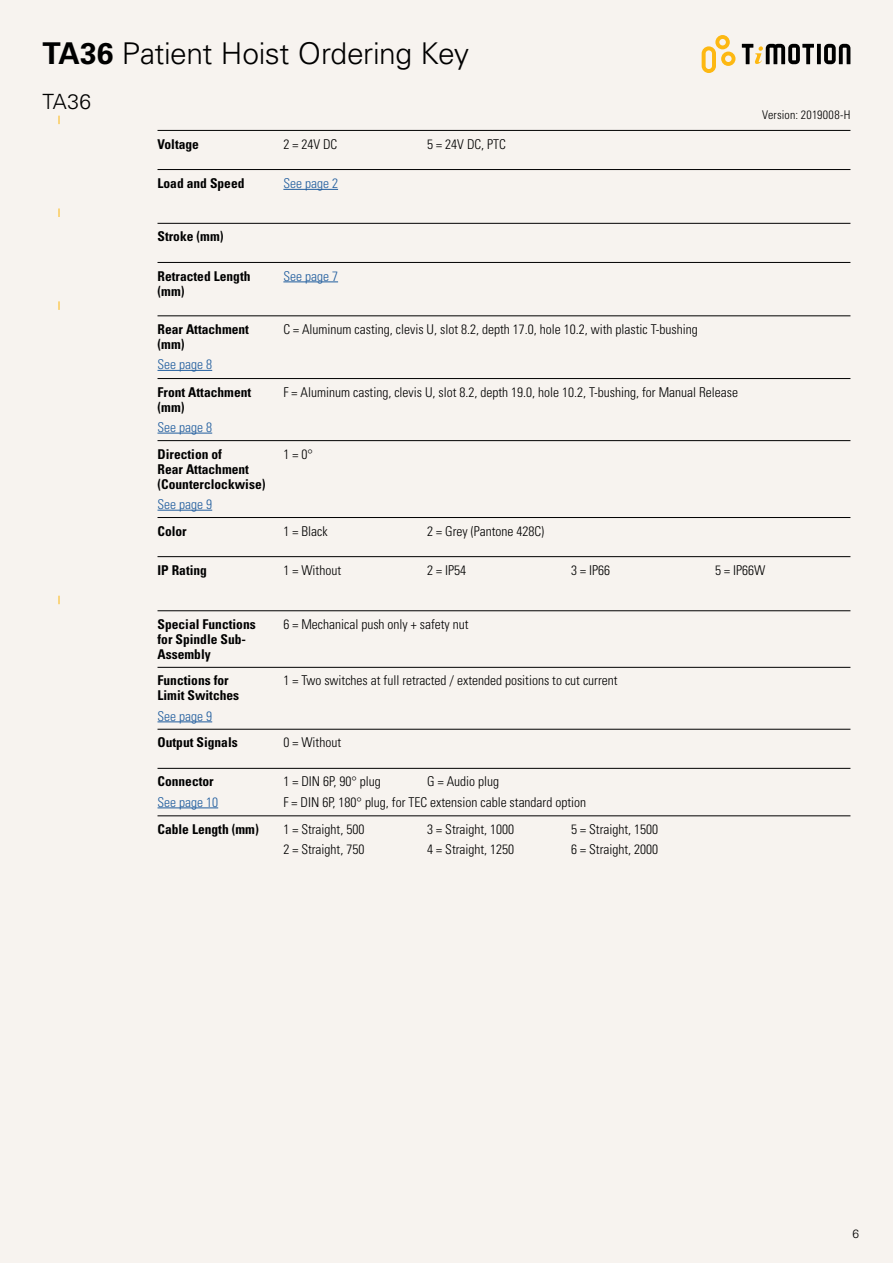
<style>
.page{position:relative;width:893px;height:1263px;background:#f7f3ef}
.page>*{position:absolute;margin:0;border:0;box-sizing:border-box;transform-origin:0 0}
.t1{font:300 30px "Univers LT Std";letter-spacing:-.015em;color:#000}
.t2{font:300 21px "Univers LT Std";color:#000}
.t3{font:300 condensed 13.5px/20.1px "Univers LT Std";color:#000}
.t4{font:700 condensed 13.5px/15px "Univers LT Std";color:#000}
.t5{font:300 condensed 13.5px "Univers LT Std";color:#205d9e}
.t6{font:300 condensed 12px "Univers LT Std";letter-spacing:.015em;color:#000}
.t7{font:300 12px "Univers LT Std";color:#000}
.s1{font-weight:700}
</style>
<div class="page">
<svg style="left:702px;top:35px;width:33px;height:38px"></svg>
<svg style="left:817px;top:44px;width:4px;height:20px"></svg>
<svg style="left:824px;top:44px;width:26px;height:20px"></svg>
<svg style="left:742px;top:44px;width:72px;height:20px"></svg>
<hr style="left:158px;top:169px;width:692px;height:1px;background:#000">
<hr style="left:158px;top:807px;width:60px;height:1px;background:#205d9e">
<hr style="left:158px;top:510px;width:54px;height:1px;background:#205d9e">
<hr style="left:158px;top:130px;width:692px;height:1px;background:#000">
<hr style="left:158px;top:815px;width:692px;height:1px;background:#000">
<hr style="left:158px;top:729px;width:692px;height:1px;background:#000">
<hr style="left:158px;top:556px;width:692px;height:1px;background:#000">
<hr style="left:158px;top:610px;width:692px;height:1px;background:#000">
<hr style="left:158px;top:768px;width:692px;height:1px;background:#000">
<hr style="left:158px;top:517px;width:692px;height:1px;background:#000">
<hr style="left:158px;top:440px;width:692px;height:1px;background:#000">
<hr style="left:158px;top:223px;width:692px;height:1px;background:#000">
<hr style="left:158px;top:721px;width:54px;height:1px;background:#205d9e">
<hr style="left:158px;top:262px;width:692px;height:1px;background:#000">
<hr style="left:158px;top:667px;width:692px;height:1px;background:#000">
<hr style="left:283px;top:282px;width:55px;height:1px;background:#205d9e">
<hr style="left:158px;top:370px;width:54px;height:1px;background:#205d9e">
<hr style="left:158px;top:433px;width:54px;height:1px;background:#205d9e">
<hr style="left:158px;top:316px;width:692px;height:1px;background:#000">
<hr style="left:158px;top:378px;width:692px;height:1px;background:#000">
<hr style="left:283px;top:189px;width:55px;height:1px;background:#205d9e">
<h1 class="t1" style="left:43px;top:36px;width:428px"><span class="s1">TA36</span> Patient Hoist Ordering Key</h1>
<h2 class="t2" style="left:43px;top:89px;width:50px">TA36</h2>
<p class="t4" style="left:158px;top:136px;width:43px">Voltage</p>
<p class="t4" style="left:158px;top:175px;width:88px">Load and Speed</p>
<p class="t4" style="left:158px;top:229px;width:68px">Stroke (mm)</p>
<p class="t4" style="left:158px;top:268px;width:95px">Retracted Length (mm)</p>
<p class="t4" style="left:158px;top:322px;width:93px">Rear Attachment (mm)</p>
<p class="t5" style="left:158px;top:356px;width:56px">See page 8</p>
<p class="t4" style="left:158px;top:384px;width:95px">Front Attachment (mm)</p>
<p class="t5" style="left:158px;top:419px;width:56px">See page 8</p>
<p class="t4" style="left:158px;top:446px;width:110px">Direction of<br>Rear Attachment (Counterclockwise)</p>
<p class="t5" style="left:158px;top:496px;width:56px">See page 9</p>
<p class="t4" style="left:158px;top:523px;width:31px">Color</p>
<p class="t3" style="left:283px;top:134px;width:55px">2 = 24V DC</p>
<p class="t3" style="left:427px;top:134px;width:80px">5 = 24V DC, PTC</p>
<p class="t5" style="left:283px;top:175px;width:56px">See page 2</p>
<p class="t5" style="left:283px;top:268px;width:56px">See page 7</p>
<p class="t3" style="left:283px;top:319px;width:416px">C = Aluminum casting, clevis U, slot 8.2, depth 17.0, hole 10.2, with plastic T-bushing</p>
<p class="t3" style="left:283px;top:382px;width:456px">F = Aluminum casting, clevis U, slot 8.2, depth 19.0, hole 10.2, T-bushing, for Manual Release</p>
<p class="t3" style="left:283px;top:444px;width:31px">1 = 0°</p>
<p class="t3" style="left:283px;top:521px;width:46px">1 = Black</p>
<p class="t3" style="left:427px;top:521px;width:118px">2 = Grey (Pantone 428C)</p>
<p class="t6" style="left:762px;top:108px;width:90px">Version: 2019008-H</p>
<p class="t4" style="left:158px;top:562px;width:51px">IP Rating</p>
<p class="t3" style="left:283px;top:560px;width:59px">1 = Without</p>
<p class="t3" style="left:427px;top:560px;width:40px">2 = IP54</p>
<p class="t3" style="left:571px;top:560px;width:40px">3 = IP66</p>
<p class="t3" style="left:715px;top:560px;width:52px">5 = IP66W</p>
<p class="t4" style="left:158px;top:616px;width:100px">Special Functions for Spindle Sub-<br>Assembly</p>
<p class="t3" style="left:283px;top:614px;width:187px">6 = Mechanical push only + safety nut</p>
<p class="t4" style="left:158px;top:673px;width:83px">Functions for<br>Limit Switches</p>
<p class="t5" style="left:158px;top:708px;width:56px">See page 9</p>
<p class="t3" style="left:283px;top:671px;width:336px">1 = Two switches at full retracted / extended positions to cut current</p>
<p class="t4" style="left:158px;top:735px;width:82px">Output Signals</p>
<p class="t3" style="left:283px;top:732px;width:59px">0 = Without</p>
<p class="t4" style="left:158px;top:774px;width:58px">Connector</p>
<p class="t5" style="left:158px;top:794px;width:62px">See page 10</p>
<p class="t3" style="left:427px;top:772px;width:73px">G = Audio plug</p>
<p class="t3" style="left:283px;top:772px;width:304px">1 = DIN 6P, 90° plug<br>F = DIN 6P, 180° plug, for TEC extension cable standard option</p>
<p class="t4" style="left:158px;top:821px;width:103px">Cable Length (mm)</p>
<p class="t3" style="left:283px;top:819px;width:82px">1 = Straight, 500<br>2 = Straight, 750</p>
<p class="t3" style="left:427px;top:819px;width:88px">3 = Straight, 1000<br>4 = Straight, 1250</p>
<p class="t3" style="left:571px;top:819px;width:88px">5 = Straight, 1500<br>6 = Straight, 2000</p>
<p class="t7" style="left:852px;top:1226px;width:8px">6</p>
</div>
